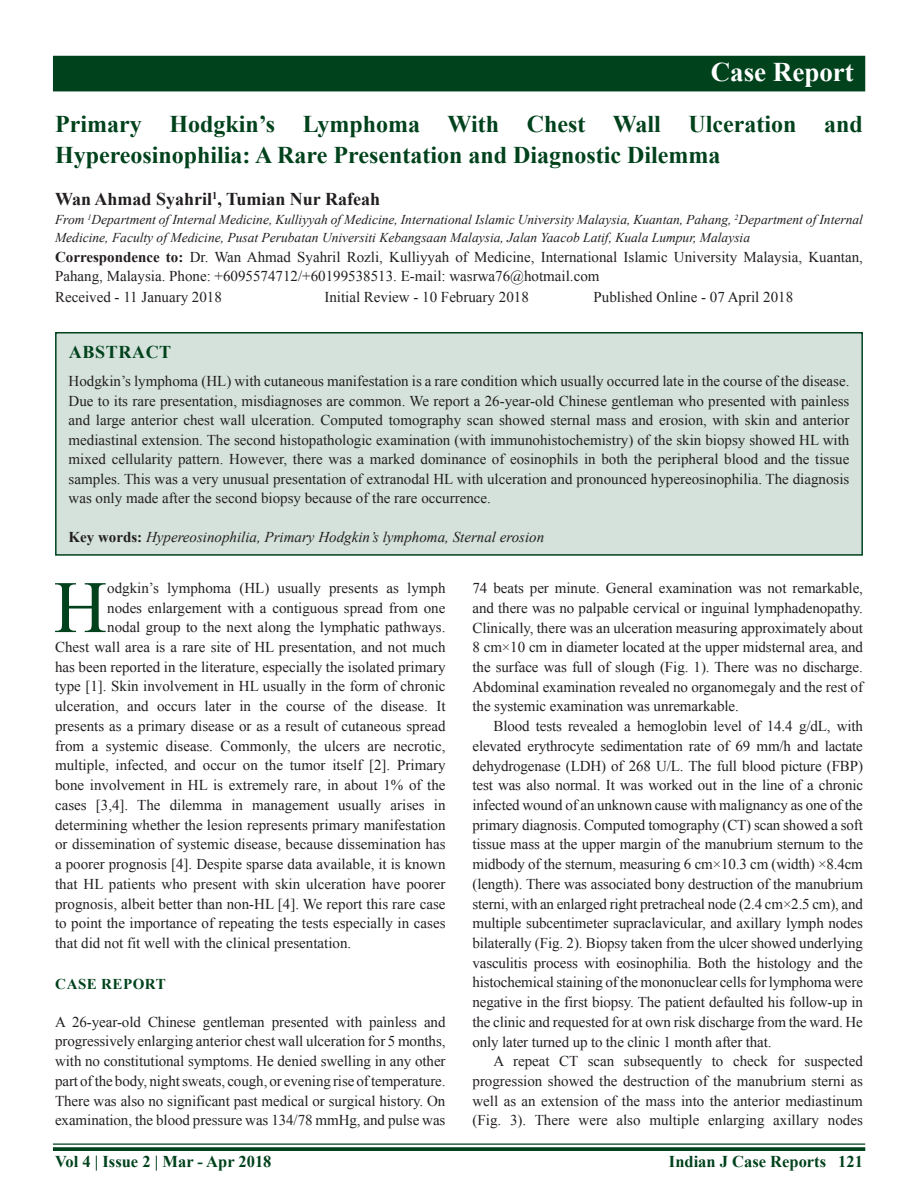
<style>
.page{position:relative;width:918px;height:1188px;background:#fff}
.page>*{position:absolute;margin:0;border:0;box-sizing:border-box;transform-origin:0 0}
.DROP_CAP_TX{font:73.95px "Times New Roman";color:#00421c}
.AH{font:700 27px "Times New Roman";color:#fff}
.AT{font:700 24px/31.5px "Times New Roman";color:#00421c}
.AU{font:700 18px "Times New Roman";color:#231f20}
.ABSH{font:700 18px "Times New Roman";letter-spacing:.035em;color:#00421c}
.RF{font:700 16.5px "Times New Roman";color:#00421c}
.TX{font:15px/19.6px "Times New Roman";letter-spacing:-.01em;color:#231f20;text-align:justify}
.DROP_CAP_TX-2{font:15px "Times New Roman";color:#231f20}
.ABS{font:15px/19.5px "Times New Roman";color:#231f20;text-align:justify}
.TXFL{font:15px/19.6px "Times New Roman";letter-spacing:-.005em;color:#231f20;text-align:justify}
.ADD{font:15px/19.5px "Times New Roman";color:#231f20}
.HIS{font:15px "Times New Roman";color:#231f20}
.KWD{font:italic 15px "Times New Roman";color:#231f20}
.t1{font:700 15px "Times New Roman";letter-spacing:.035em;color:#00421c}
.AFF{font:italic 13.5px/18px "Times New Roman";color:#231f20}
.s1{font-weight:700}
.s2{font-weight:700;font-style:normal}
</style>
<div class="page">
<hr style="left:53px;top:1143px;width:812px;height:2px;background:#00421c">
<svg style="left:53px;top:1147px;width:812px;height:4px;background:#0f4d29"></svg>
<div style="left:53px;top:56px;width:812px;height:35px;background:#00421c"></div>
<div style="left:56px;top:333px;width:806px;height:222px;background:#d4e2db"></div>
<div style="left:55px;top:332px;width:808px;height:224px;border:2px solid #00421c"></div>
<p class="AH" style="left:711px;top:52px;width:145px">Case Report</p>
<p class="AT" style="left:55px;top:107px;width:809px">Primary Hodgkin’s Lymphoma With Chest Wall Ulceration and<br>Hypereosinophilia: A Rare Presentation and Diagnostic Dilemma</p>
<p class="AU" style="left:55px;top:186px;width:327px">Wan Ahmad Syahril<sup>1</sup>, Tumian Nur Rafeah</p>
<p class="AFF" style="left:55px;top:210px;width:809px">From <sup>1</sup>Department of Internal Medicine, Kulliyyah of Medicine, International Islamic University Malaysia, Kuantan, Pahang, <sup>2</sup>Department of Internal<br>Medicine, Faculty of Medicine, Pusat Perubatan Universiti Kebangsaan Malaysia, Jalan Yaacob Latif, Kuala Lumpur, Malaysia</p>
<p class="ADD" style="left:55px;top:246px;width:809px"><span class="s1">Correspondence to:</span> Dr. Wan Ahmad Syahril Rozli, Kulliyyah of Medicine, International Islamic University Malaysia, Kuantan,<br>Pahang, Malaysia. Phone: +6095574712/+60199538513. E-mail: wasrwa76@hotmail.com</p>
<p class="HIS" style="left:55px;top:286px;width:168px">Received - 11 January 2018</p>
<p class="HIS" style="left:324px;top:286px;width:206px">Initial Review - 10 February 2018</p>
<p class="HIS" style="left:594px;top:286px;width:201px">Published Online - 07 April 2018</p>
<p class="ABSH" style="left:69px;top:339px;width:104px">ABSTRACT</p>
<p class="ABS" style="left:69px;top:371px;width:782px">Hodgkin’s lymphoma (HL) with cutaneous manifestation is a rare condition which usually occurred late in the course of the disease.<br>Due to its rare presentation, misdiagnoses are common. We report a 26-year-old Chinese gentleman who presented with painless and large anterior chest wall ulceration. Computed tomography scan showed sternal mass and erosion, with skin and anterior mediastinal extension. The second histopathologic examination (with immunohistochemistry) of the skin biopsy showed HL with mixed cellularity pattern. However, there was a marked dominance of eosinophils in both the peripheral blood and the tissue samples. This was a very unusual presentation of extranodal HL with ulceration and pronounced hypereosinophilia. The diagnosis was only made after the second biopsy because of the rare occurrence.</p>
<p class="KWD" style="left:69px;top:527px;width:477px"><span class="s2">Key words:</span> Hypereosinophilia, Primary Hodgkin’s lymphoma, Sternal erosion</p>
<p class="DROP_CAP_TX" style="left:54px;top:555px;width:55px">H</p>
<p class="DROP_CAP_TX-2" style="left:107px;top:577px;width:340px">odgkin’s lymphoma (HL) usually presents as lymph</p>
<p class="DROP_CAP_TX-2" style="left:107px;top:597px;width:340px">nodes enlargement with a contiguous spread from one</p>
<p class="DROP_CAP_TX-2" style="left:107px;top:616px;width:340px">nodal group to the next along the lymphatic pathways.</p>
<p class="DROP_CAP_TX-2" style="left:55px;top:636px;width:392px">Chest wall area is a rare site of HL presentation, and not much</p>
<p class="DROP_CAP_TX-2" style="left:55px;top:656px;width:392px">has been reported in the literature, especially the isolated primary</p>
<p class="DROP_CAP_TX-2" style="left:55px;top:676px;width:392px">type [1]. Skin involvement in HL usually in the form of chronic</p>
<p class="DROP_CAP_TX-2" style="left:55px;top:696px;width:392px">ulceration, and occurs later in the course of the disease. It</p>
<p class="DROP_CAP_TX-2" style="left:55px;top:715px;width:392px">presents as a primary disease or as a result of cutaneous spread</p>
<p class="DROP_CAP_TX-2" style="left:55px;top:735px;width:392px">from a systemic disease. Commonly, the ulcers are necrotic,</p>
<p class="DROP_CAP_TX-2" style="left:55px;top:755px;width:392px">multiple, infected, and occur on the tumor itself [2]. Primary</p>
<p class="DROP_CAP_TX-2" style="left:55px;top:775px;width:392px">bone involvement in HL is extremely rare, in about 1% of the</p>
<p class="DROP_CAP_TX-2" style="left:55px;top:794px;width:392px">cases [3,4]. The dilemma in management usually arises in</p>
<p class="DROP_CAP_TX-2" style="left:55px;top:814px;width:392px">determining whether the lesion represents primary manifestation</p>
<p class="DROP_CAP_TX-2" style="left:55px;top:834px;width:392px">or dissemination of systemic disease, because dissemination has</p>
<p class="DROP_CAP_TX-2" style="left:55px;top:854px;width:392px">a poorer prognosis [4]. Despite sparse data available, it is known</p>
<p class="DROP_CAP_TX-2" style="left:55px;top:873px;width:392px">that HL patients who present with skin ulceration have poorer</p>
<p class="DROP_CAP_TX-2" style="left:55px;top:893px;width:392px">prognosis, albeit better than non-HL [4]. We report this rare case</p>
<p class="DROP_CAP_TX-2" style="left:55px;top:913px;width:392px">to point the importance of repeating the tests especially in cases</p>
<p class="DROP_CAP_TX-2" style="left:55px;top:933px;width:298px">that did not fit well with the clinical presentation.</p>
<h1 class="t1" style="left:55px;top:973px;width:112px">CASE REPORT</h1>
<p class="TXFL" style="left:55px;top:1011px;width:392px">A 26-year-old Chinese gentleman presented with painless and progressively enlarging anterior chest wall ulceration for 5 months, with no constitutional symptoms. He denied swelling in any other part of the body, night sweats, cough, or evening rise of temperature.<br>There was also no significant past medical or surgical history. On examination, the blood pressure was 134/78 mmHg, and pulse was</p>
<p class="TXFL" style="left:472px;top:578px;width:392px">74 beats per minute. General examination was not remarkable, and there was no palpable cervical or inguinal lymphadenopathy.<br>Clinically, there was an ulceration measuring approximately about 8 cm×10 cm in diameter located at the upper midsternal area, and the surface was full of slough (Fig. 1). There was no discharge.<br>Abdominal examination revealed no organomegaly and the rest of the systemic examination was unremarkable.</p>
<p class="TX" style="left:472px;top:716px;width:392px;text-indent:21px">Blood tests revealed a hemoglobin level of 14.4 g/dL, with elevated erythrocyte sedimentation rate of 69 mm/h and lactate dehydrogenase (LDH) of 268 U/L. The full blood picture (FBP) test was also normal. It was worked out in the line of a chronic infected wound of an unknown cause with malignancy as one of the primary diagnosis. Computed tomography (CT) scan showed a soft tissue mass at the upper margin of the manubrium sternum to the midbody of the sternum, measuring 6 cm×10.3 cm (width) ×8.4cm (length). There was associated bony destruction of the manubrium sterni, with an enlarged right pretracheal node (2.4 cm×2.5 cm), and multiple subcentimeter supraclavicular, and axillary lymph nodes bilaterally (Fig. 2). Biopsy taken from the ulcer showed underlying vasculitis process with eosinophilia. Both the histology and the histochemical staining of the mononuclear cells for lymphoma were negative in the first biopsy. The patient defaulted his follow-up in the clinic and requested for at own risk discharge from the ward. He only later turned up to the clinic 1 month after that.</p>
<p class="TX" style="left:472px;top:1051px;width:392px;text-indent:21px">A repeat CT scan subsequently to check for suspected progression showed the destruction of the manubrium sterni as well as an extension of the mass into the anterior mediastinum (Fig. 3). There were also multiple enlarging axillary nodes</p>
<p class="RF" style="left:55px;top:1150px;width:218px">Vol 4 | Issue 2 | Mar - Apr 2018</p>
<p class="RF" style="left:669px;top:1150px;width:195px">Indian J Case Reports 121</p>
</div>
